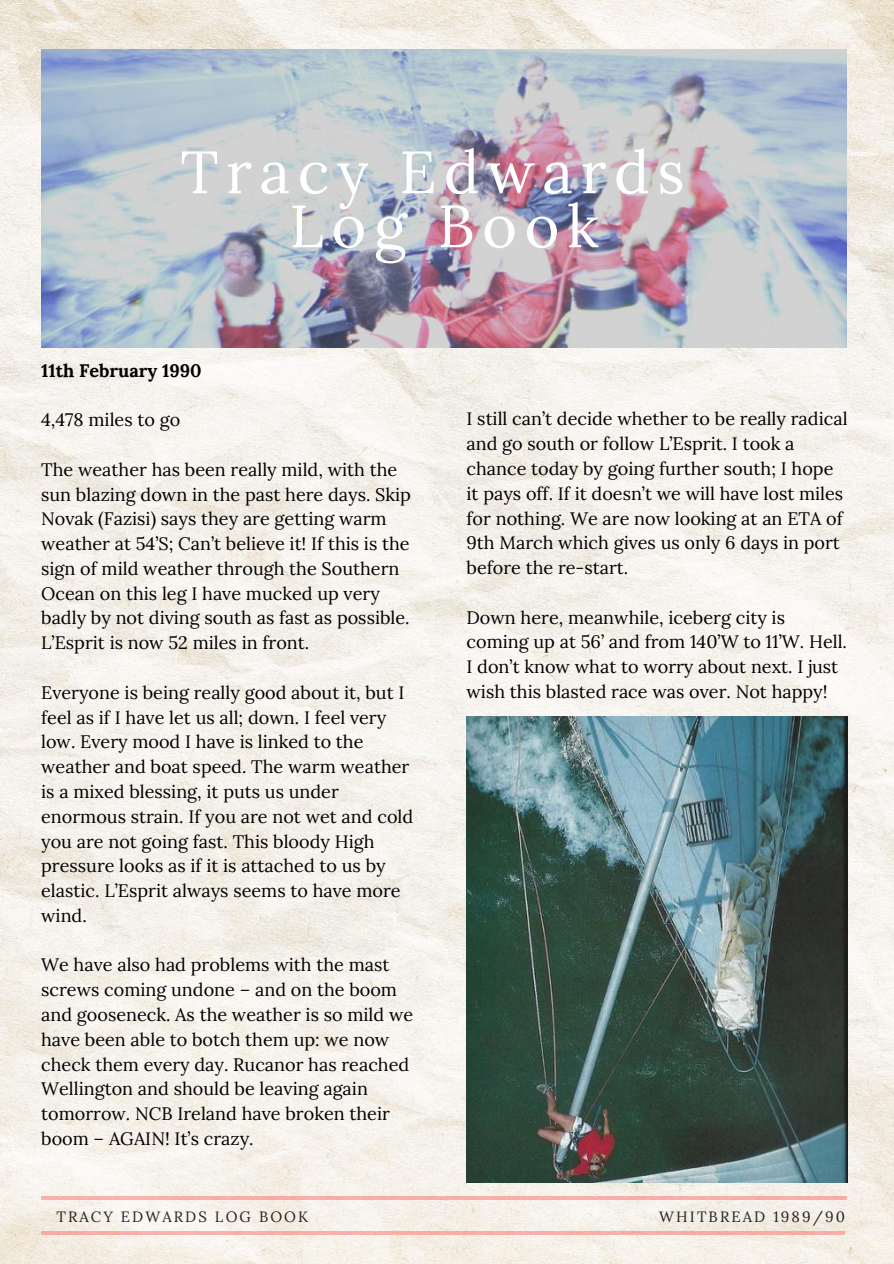
<style>
.page{position:relative;width:894px;height:1264px;background:#fff}
.page>*{position:absolute;margin:0;border:0;box-sizing:border-box;transform-origin:0 0}
.t1{font:700 119.25px "Bodoni FLF";color:#fff}
.t2{font:59.55px/54px "Lora";letter-spacing:.125em;color:#fff;text-align:center}
.t3{font:18px/24.8px "Lora";color:#000}
.t4{font:700 18px "Lora";color:#000}
.t5{font:14.85px "Lora";letter-spacing:.14em;color:#222}
</style>
<div class="page">
<img style="left:0;top:0;width:893px;height:1263px">
<img style="left:41px;top:50px;width:805px;height:297px">
<hr style="left:41px;top:1196px;width:805px;height:3px;background:#ff5757">
<hr style="left:41px;top:1231px;width:803px;height:3px;background:#ff5757">
<img style="left:466px;top:717px;width:380px;height:465px">
<h1 class="t1" style="left:189px;top:100px;width:520px">Summary</h1>
<h2 class="t2" style="left:180px;top:144px;width:505px">Tracy Edwards<br>Log Book</h2>
<p class="t4" style="left:41px;top:358px;width:162px">11th February 1990</p>
<p class="t3" style="left:41px;top:407px;width:140px">4,478 miles to go</p>
<p class="t3" style="left:41px;top:457px;width:371px">The weather has been really mild, with the sun blazing down in the past here days. Skip Novak (Fazisi) says they are getting warm weather at 54’S; Can’t believe it! If this is the sign of mild weather through the Southern Ocean on this leg I have mucked up very badly by not diving south as fast as possible.<br>L’Esprit is now 52 miles in front.</p>
<p class="t3" style="left:41px;top:680px;width:373px">Everyone is being really good about it, but I feel as if I have let us all; down. I feel very low. Every mood I have is linked to the weather and boat speed. The warm weather is a mixed blessing, it puts us under enormous strain. If you are not wet and cold you are not going fast. This bloody High pressure looks as if it is attached to us by elastic. L’Esprit always seems to have more wind.</p>
<p class="t3" style="left:41px;top:952px;width:373px">We have also had problems with the mast screws coming undone – and on the boom and gooseneck. As the weather is so mild we have been able to botch them up: we now check them every day. Rucanor has reached Wellington and should be leaving again tomorrow. NCB Ireland have broken their boom – AGAIN! It’s crazy.</p>
<p class="t3" style="left:466px;top:406px;width:382px">I still can’t decide whether to be really radical and go south or follow L’Esprit. I took a chance today by going further south; I hope it pays off. If it doesn’t we will have lost miles for nothing. We are now looking at an ETA of 9th March which gives us only 6 days in port before the re-start.</p>
<p class="t3" style="left:466px;top:604px;width:382px">Down here, meanwhile, iceberg city is coming up at 56’ and from 140’W to 11’W. Hell.<br>I don’t know what to worry about next. I just wish this blasted race was over. Not happy!</p>
<p class="t5" style="left:56px;top:1206px;width:253px">TRACY EDWARDS LOG BOOK</p>
<p class="t5" style="left:659px;top:1206px;width:187px">WHITBREAD 1989/90</p>
</div>
